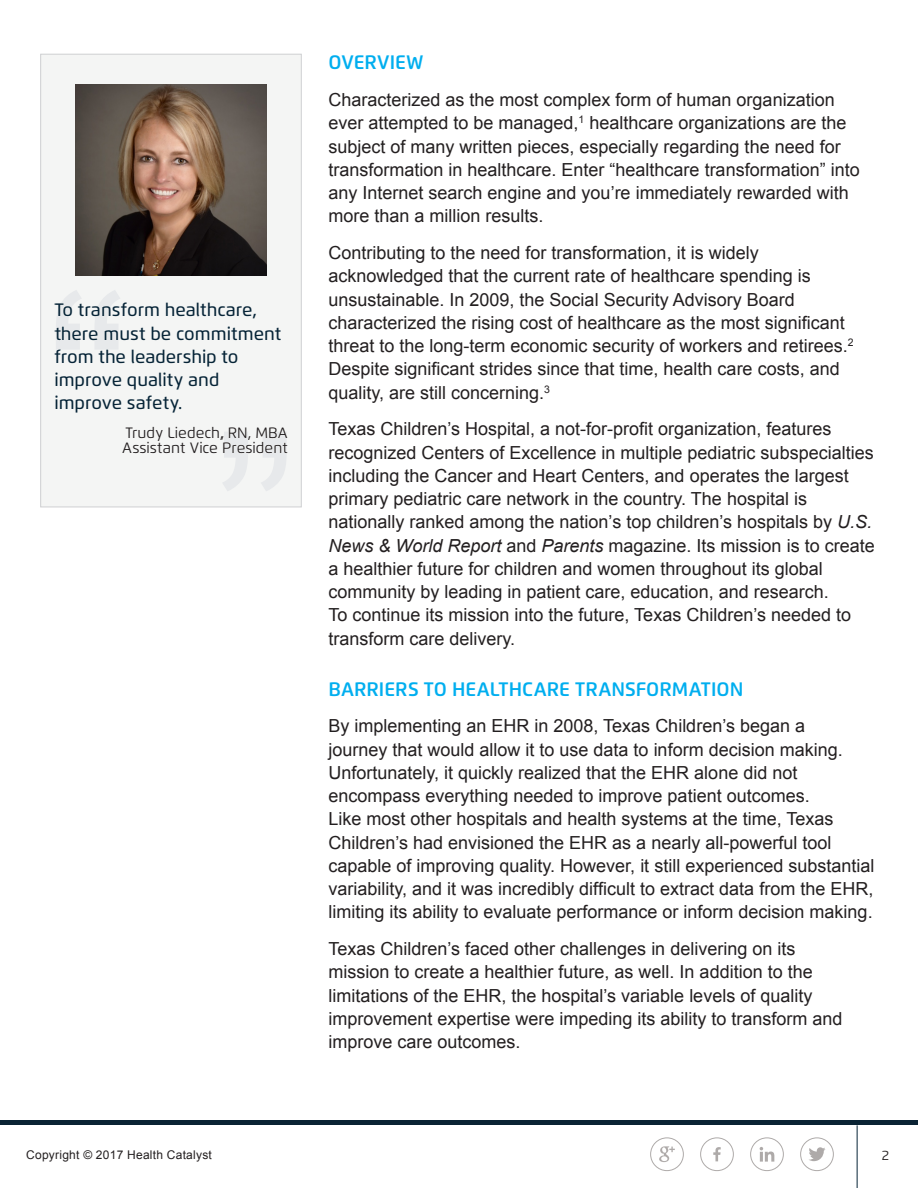
<style>
.page{position:relative;width:918px;height:1188px;background:#fff}
.page>*{position:absolute;margin:0;border:0;box-sizing:border-box;transform-origin:0 0}
.Section_Title{font:600 19.5px "Flexo";color:#00aeef}
.Body_Copy{font:18px/23.2px "Arial";color:#231f20}
.Quotation_body_copy{font:500 18px/23.2px "Flexo";color:#062437}
.Quotation_attributio{font:15px/15px "Flexo";color:#231f20}
.t1{font:13.5px "Flexo";color:#231f20}
.t2{font:12px "Arial";letter-spacing:.02em;color:#231f20}
.s1{font-style:italic}
</style>
<div class="page">
<svg style="left:659px;top:1146px;width:16px;height:16px"></svg>
<div style="left:650px;top:1137px;width:34px;height:34px;border:1px solid #aeaaa9;border-radius:50%"></div>
<hr style="left:857px;top:1125px;width:1px;height:63px;background:#062437">
<div style="left:0;top:1120px;width:918px;height:5px;background:#0a2334"></div>
<svg style="left:809px;top:1147px;width:17px;height:14px"></svg>
<div style="left:800px;top:1137px;width:34px;height:34px;border:1px solid #aeaaa9;border-radius:50%"></div>
<svg style="left:713px;top:1147px;width:8px;height:14px"></svg>
<div style="left:700px;top:1137px;width:34px;height:34px;border:1px solid #aeaaa9;border-radius:50%"></div>
<svg style="left:760px;top:1147px;width:14px;height:15px"></svg>
<div style="left:750px;top:1137px;width:34px;height:34px;border:1px solid #aeaaa9;border-radius:50%"></div>
<div style="left:41px;top:54px;width:260px;height:453px;background:#f4f5f4"></div>
<div style="left:40px;top:54px;width:262px;height:453px;border:1px solid #cfd0d2"></div>
<svg style="left:56px;top:290px;width:64px;height:59px"></svg>
<svg style="left:223px;top:432px;width:63px;height:59px"></svg>
<img style="left:76px;top:84px;width:190px;height:191px">
<p class="Quotation_body_copy" style="left:54px;top:298px;width:229px">To transform healthcare, there must be commitment from the leadership to improve quality and improve safety.</p>
<p class="Quotation_attributio" style="left:122px;top:425px;width:167px">Trudy Liedech, RN, MBA<br>Assistant Vice President</p>
<p class="Section_Title" style="left:328px;top:51px;width:97px">OVERVIEW</p>
<p class="Body_Copy" style="left:328px;top:88px;width:533px">Characterized as the most complex form of human organization ever attempted to be managed,<sup>1</sup> healthcare organizations are the subject of many written pieces, especially regarding the need for transformation in healthcare. Enter “healthcare transformation” into any Internet search engine and you’re immediately rewarded with more than a million results.</p>
<p class="Body_Copy" style="left:328px;top:241px;width:527px">Contributing to the need for transformation, it is widely acknowledged that the current rate of healthcare spending is unsustainable. In 2009, the Social Security Advisory Board characterized the rising cost of healthcare as the most significant threat to the long-term economic security of workers and retirees.<sup>2<br></sup>Despite significant strides since that time, health care costs, and quality, are still concerning.<sup>3</sup></p>
<p class="Body_Copy" style="left:328px;top:418px;width:548px">Texas Children’s Hospital, a not-for-profit organization, features recognized Centers of Excellence in multiple pediatric subspecialties including the Cancer and Heart Centers, and operates the largest primary pediatric care network in the country. The hospital is nationally ranked among the nation’s top children’s hospitals by <span class="s1">U.S.<br>News &amp; World Report</span> and <span class="s1">Parents</span> magazine. Its mission is to create a healthier future for children and women throughout its global community by leading in patient care, education, and research.<br>To continue its mission into the future, Texas Children’s needed to transform care delivery.</p>
<p class="Section_Title" style="left:328px;top:677px;width:416px">BARRIERS TO HEALTHCARE TRANSFORMATION</p>
<p class="Body_Copy" style="left:328px;top:715px;width:547px">By implementing an EHR in 2008, Texas Children’s began a<br>journey that would allow it to use data to inform decision making.<br>Unfortunately, it quickly realized that the EHR alone did not encompass everything needed to improve patient outcomes.<br>Like most other hospitals and health systems at the time, Texas Children’s had envisioned the EHR as a nearly all-powerful tool capable of improving quality. However, it still experienced substantial variability, and it was incredibly difficult to extract data from the EHR, limiting its ability to evaluate performance or inform decision making.</p>
<p class="Body_Copy" style="left:328px;top:937px;width:516px">Texas Children’s faced other challenges in delivering on its mission to create a healthier future, as well. In addition to the limitations of the EHR, the hospital’s variable levels of quality improvement expertise were impeding its ability to transform and improve care outcomes.</p>
<p class="t2" style="left:26px;top:1147px;width:187px">Copyright © 2017 Health Catalyst</p>
<p class="t1" style="left:882px;top:1147px;width:9px">2</p>
</div>
